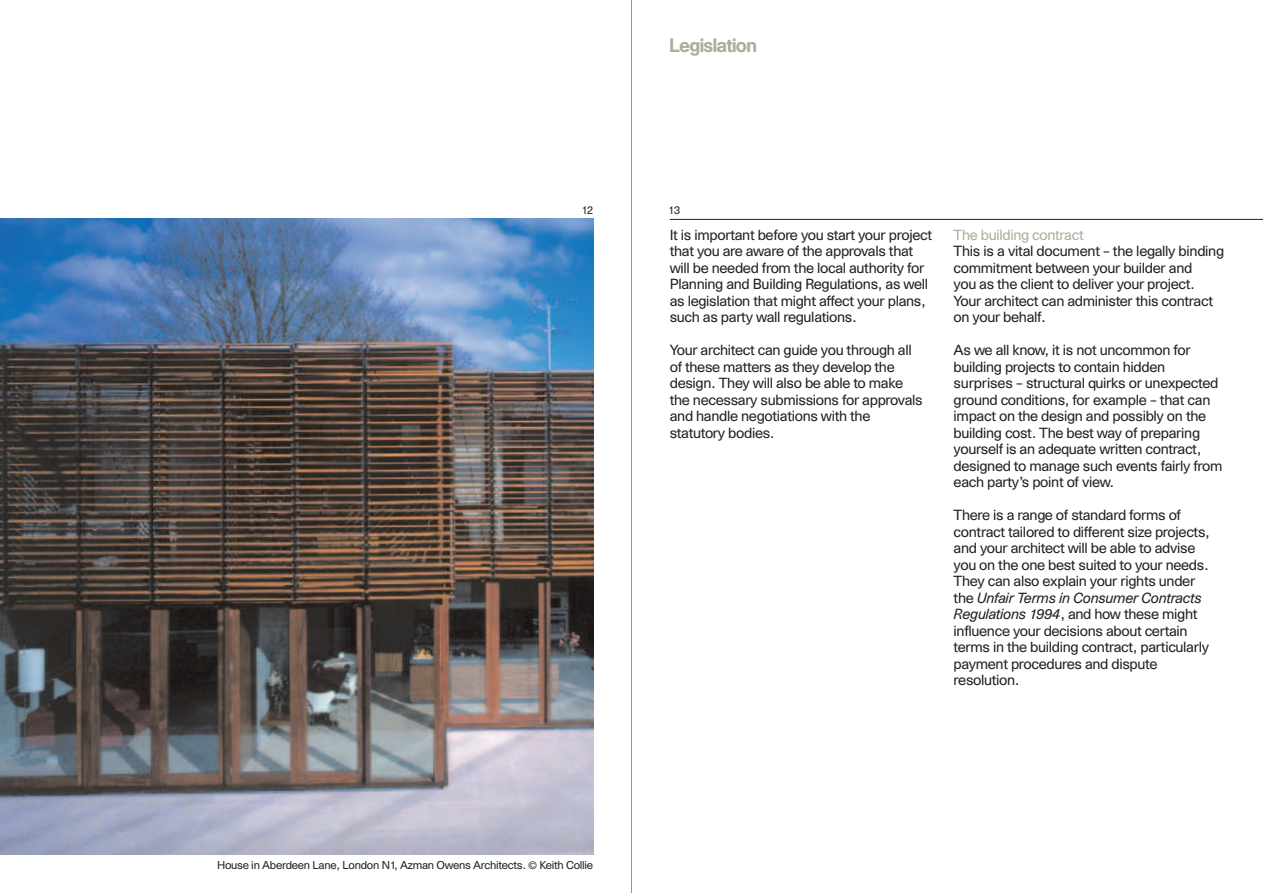
<style>
.page{position:relative;width:1263px;height:893px;background:#fff}
.page>*{position:absolute;margin:0;border:0;box-sizing:border-box;transform-origin:0 0}
.t1{font:500 18px "Unica SH";color:#a9af9a}
.t2{font:13.5px/16.5px "Unica SB";letter-spacing:-.025em;color:#231f20}
.t3{font:13.5px "Unica SB";letter-spacing:-.025em;color:#a9af9a}
.t4{font:10.5px "Unica SB";letter-spacing:-.025em;color:#231f20}
.s1{font-style:italic}
.s2{font-family:"Helvetica Neue"}
</style>
<div class="page">
<hr style="left:670px;top:219px;width:593px;height:1px;background:#231f20">
<hr style="left:631px;top:0;width:1px;height:893px;background:#939598">
<img style="left:0;top:219px;width:593px;height:636px">
<h1 class="t1" style="left:670px;top:35px;width:88px">Legislation</h1>
<p class="t4" style="left:581px;top:204px;width:13px">12</p>
<p class="t4" style="left:668px;top:204px;width:14px">13</p>
<p class="t2" style="left:670px;top:227px;width:264px">It is important before you start your project that you are aware of the approvals that will be needed from the local authority for Planning and Building Regulations, as well as legislation that might affect your plans, such as party wall regulations.</p>
<p class="t2" style="left:670px;top:342px;width:254px">Your architect can guide you through all of these matters as they develop the design. They will also be able to make the necessary submissions for approvals and handle negotiations with the statutory bodies.</p>
<p class="t3" style="left:954px;top:227px;width:132px">The building contract</p>
<p class="t2" style="left:954px;top:243px;width:272px">This is a vital document – the legally binding commitment between your builder and<br>you as the client to deliver your project.<br>Your architect can administer this contract on your behalf.</p>
<p class="t2" style="left:954px;top:342px;width:270px">As we all know, it is not uncommon for building projects to contain hidden surprises – structural quirks or unexpected ground conditions, for example – that can impact on the design and possibly on the building cost. The best way of preparing yourself is an adequate written contract, designed to manage such events fairly from each party’s point of view.</p>
<p class="t2" style="left:954px;top:507px;width:258px">There is a range of standard forms of contract tailored to different size projects, and your architect will be able to advise you on the one best suited to your needs.<br>They can also explain your rights under the <span class="s1">Unfair Terms in Consumer Contracts Regulations 1994</span>, and how these might influence your decisions about certain terms in the building contract, particularly payment procedures and dispute resolution.</p>
<p class="t4" style="left:217px;top:859px;width:378px">House in Aberdeen Lane, London N1, Azman Owens Architects. <span class="s2">©</span> Keith Collie</p>
</div>
